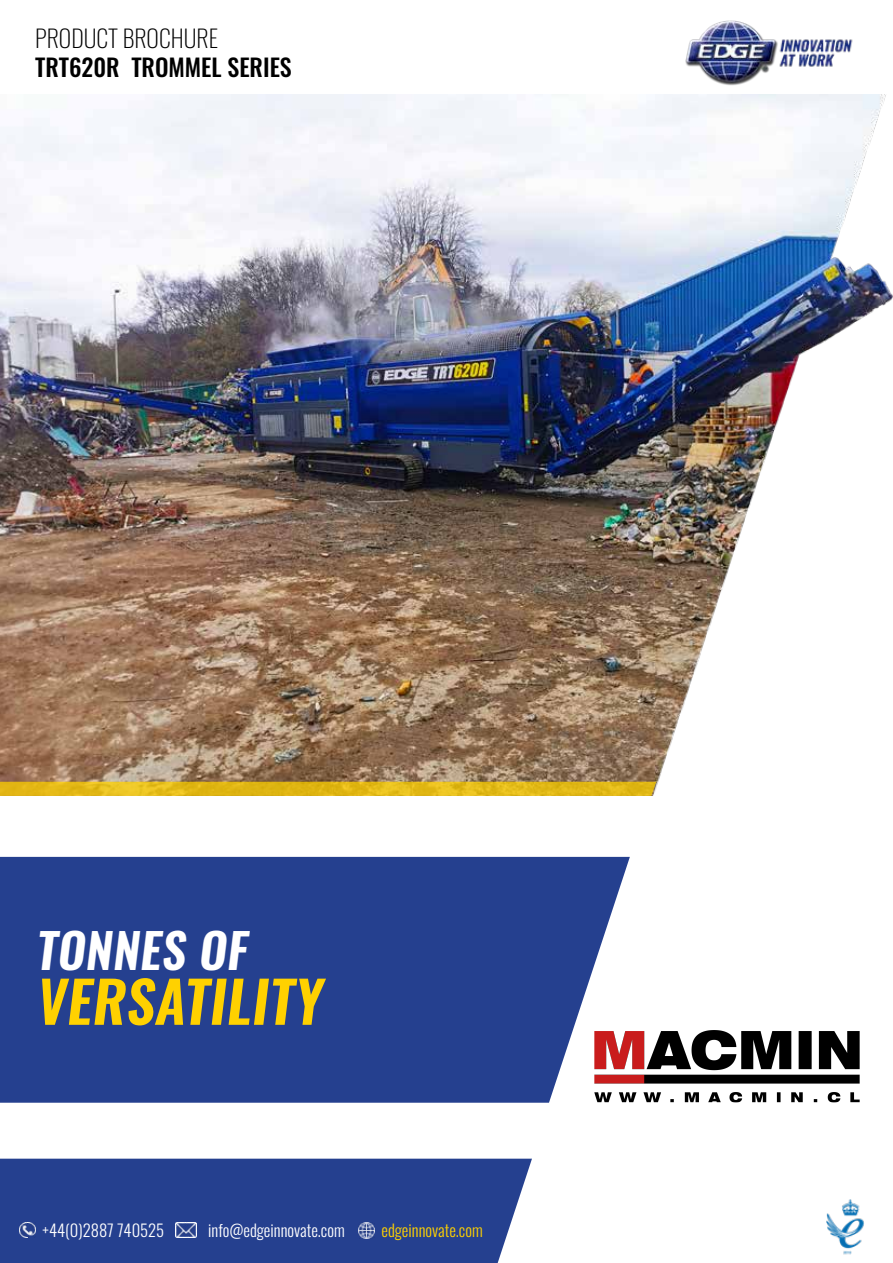
<style>
.page{position:relative;width:893px;height:1263px;background:#fff}
.page>*{position:absolute;margin:0;border:0;box-sizing:border-box;transform-origin:0 0}
.t1{font:600 57px "Oswald";color:#ffd100}
.t2{font:600 48.15px "Oswald";color:#fff}
.t3{font:500 24px "Oswald";color:#000}
.t4{font:200 24px "Oswald";color:#000}
.t5{font:300 16.65px "Oswald";color:#fff}
.t6{font:300 16.65px "Oswald";color:#ffd100}
</style>
<div class="page">
<img style="left:0;top:94px;width:893px;height:695px">
<div style="left:0;top:857px;width:630px;height:246px;background:#25408f"></div>
<img style="left:685px;top:20px;width:168px;height:66px">
<div style="left:0;top:1159px;width:532px;height:104px;background:#25408f"></div>
<img style="left:20px;top:1222px;width:15px;height:16px">
<img style="left:359px;top:1222px;width:16px;height:16px">
<img style="left:175px;top:1222px;width:22px;height:15px">
<img style="left:826px;top:1199px;width:38px;height:56px">
<svg style="left:0;top:782px;width:656px;height:14px;background:#e2b917"></svg>
<img style="left:594px;top:1031px;width:266px;height:72px">
<h3 class="t4" style="left:35px;top:17px;width:185px">PRODUCT BROCHURE</h3>
<h3 class="t3" style="left:35px;top:54px;width:258px">TRT620R TROMMEL SERIES</h3>
<h2 class="t2" style="left:35px;top:925px;width:223px">TONNES OF</h2>
<h1 class="t1" style="left:35px;top:972px;width:299px">VERSATILITY</h1>
<p class="t5" style="left:43px;top:1216px;width:123px">+44(0)2887 740525</p>
<p class="t6" style="left:381px;top:1216px;width:103px">edgeinnovate.com</p>
<p class="t5" style="left:208px;top:1216px;width:138px">info@edgeinnovate.com</p>
</div>
